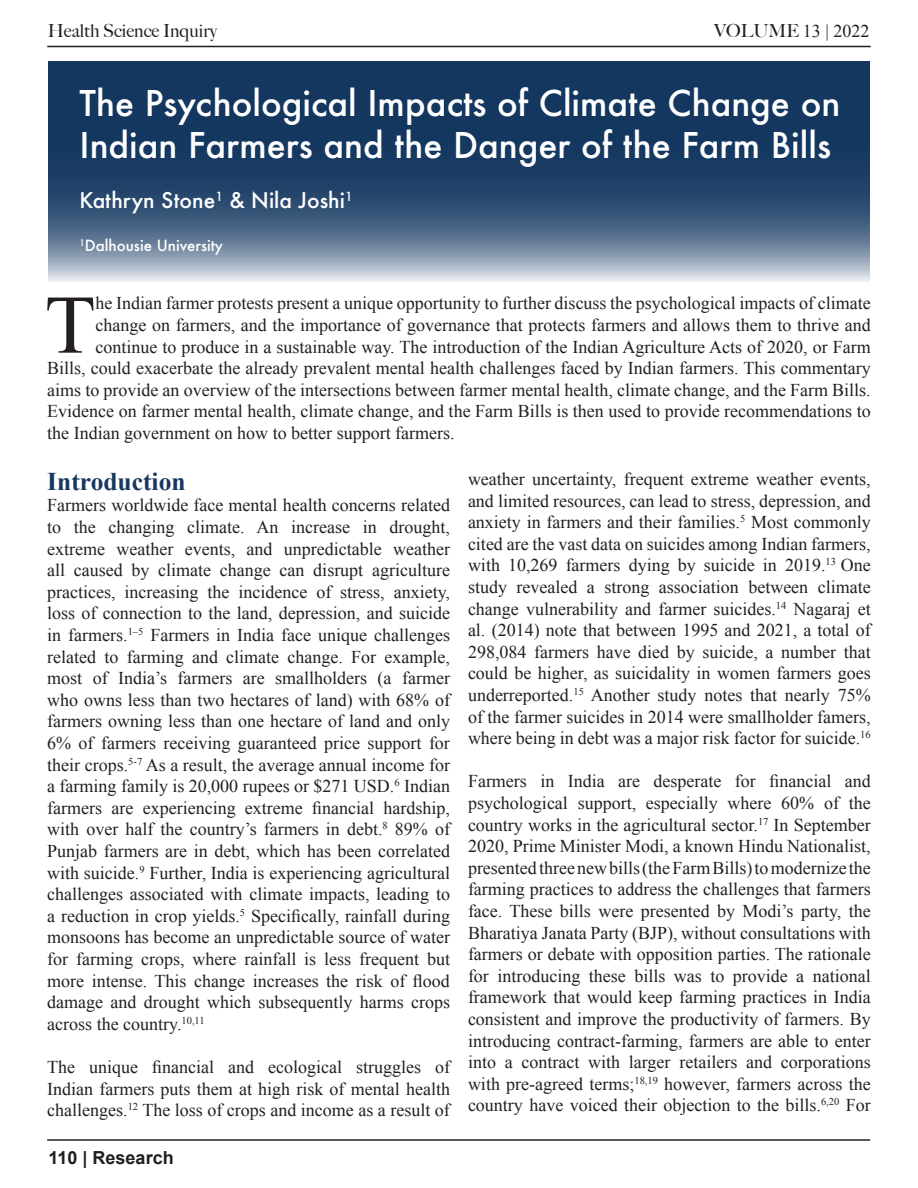
<style>
.page{position:relative;width:918px;height:1188px;background:#fff}
.page>*{position:absolute;margin:0;border:0;box-sizing:border-box;transform-origin:0 0}
.t1{font:83.25px "Times New Roman";color:#231f20}
.t2{font:500 34.5px/41.4px "Futura";color:#fff}
.t3{font:700 25.5px "Times New Roman";color:#173761}
.t4{font:500 21px "Futura";color:#fff}
.t5{font:18px/21.6px "Times New Roman";color:#231f20;text-align:justify}
.t6{font:500 18px "Big Caslon";color:#231f20}
.t7{font:700 18px "Arial";color:#231f20}
.t8{font:500 15px "Futura";color:#fff}
.s1{font-family:"Big Caslon";font-weight:500}
</style>
<div class="page">
<hr style="left:47px;top:46px;width:824px;height:1px;background:#231f20">
<hr style="left:47px;top:1139px;width:823px;height:2px;background:#231f20">
<svg style="left:48px;top:61px;width:822px;height:221px;fill:#1a3c64"></svg>
<p class="t6" style="left:48px;top:16px;width:171px">Health Science Inquiry</p>
<p class="t5" style="left:714px;top:19px;width:157px"><span class="s1">VOLUME</span> 13 | 2022</p>
<p class="t2" style="left:80px;top:82px;width:762px">The Psychological Impacts of Climate Change on<br>Indian Farmers and the Danger of the Farm Bills</p>
<p class="t4" style="left:80px;top:186px;width:275px">Kathryn Stone<sup>1</sup> &amp; Nila Joshi<sup>1</sup></p>
<p class="t8" style="left:80px;top:235px;width:145px"><sup>1</sup>Dalhousie University</p>
<p class="t1" style="left:45px;top:269px;width:52px">T</p>
<p class="t5" style="left:96px;top:292px;width:777px">he Indian farmer protests present a unique opportunity to further discuss the psychological impacts of climate</p>
<p class="t5" style="left:96px;top:314px;width:777px">change on farmers, and the importance of governance that protects farmers and allows them to thrive and</p>
<p class="t5" style="left:96px;top:336px;width:777px">continue to produce in a sustainable way. The introduction of the Indian Agriculture Acts of 2020, or Farm</p>
<p class="t5" style="left:47px;top:357px;width:825px">Bills, could exacerbate the already prevalent mental health challenges faced by Indian farmers. This commentary</p>
<p class="t5" style="left:47px;top:379px;width:825px">aims to provide an overview of the intersections between farmer mental health, climate change, and the Farm Bills.</p>
<p class="t5" style="left:47px;top:400px;width:825px">Evidence on farmer mental health, climate change, and the Farm Bills is then used to provide recommendations to</p>
<p class="t5" style="left:47px;top:422px;width:409px">the Indian government on how to better support farmers.</p>
<p class="t3" style="left:47px;top:464px;width:140px">Introduction</p>
<p class="t5" style="left:47px;top:494px;width:404px">Farmers worldwide face mental health concerns related to the changing climate. An increase in drought, extreme weather events, and unpredictable weather all caused by climate change can disrupt agriculture practices, increasing the incidence of stress, anxiety, loss of connection to the land, depression, and suicide in farmers.<sup>1–5</sup> Farmers in India face unique challenges related to farming and climate change. For example, most of India’s farmers are smallholders (a farmer who owns less than two hectares of land) with 68% of farmers owning less than one hectare of land and only 6% of farmers receiving guaranteed price support for their crops.<sup>5-7</sup> As a result, the average annual income for a farming family is 20,000 rupees or $271 USD.<sup>6</sup> Indian farmers are experiencing extreme financial hardship, with over half the country’s farmers in debt.<sup>8</sup> 89% of Punjab farmers are in debt, which has been correlated with suicide.<sup>9</sup> Further, India is experiencing agricultural challenges associated with climate impacts, leading to a reduction in crop yields.<sup>5</sup> Specifically, rainfall during monsoons has become an unpredictable source of water for farming crops, where rainfall is less frequent but more intense. This change increases the risk of flood damage and drought which subsequently harms crops across the country.<sup>10,11</sup></p>
<p class="t5" style="left:47px;top:1056px;width:404px">The unique financial and ecological struggles of Indian farmers puts them at high risk of mental health challenges.<sup>12</sup> The loss of crops and income as a result of</p>
<p class="t5" style="left:468px;top:468px;width:404px">weather uncertainty, frequent extreme weather events, and limited resources, can lead to stress, depression, and anxiety in farmers and their families.<sup>5</sup> Most commonly cited are the vast data on suicides among Indian farmers, with 10,269 farmers dying by suicide in 2019.<sup>13</sup> One study revealed a strong association between climate change vulnerability and farmer suicides.<sup>14</sup> Nagaraj et al. (2014) note that between 1995 and 2021, a total of 298,084 farmers have died by suicide, a number that could be higher, as suicidality in women farmers goes underreported.<sup>15</sup> Another study notes that nearly 75% of the farmer suicides in 2014 were smallholder famers, where being in debt was a major risk factor for suicide.<sup>16</sup></p>
<p class="t5" style="left:468px;top:770px;width:404px">Farmers in India are desperate for financial and psychological support, especially where 60% of the country works in the agricultural sector.<sup>17</sup> In September 2020, Prime Minister Modi, a known Hindu Nationalist, presented three new bills (the Farm Bills) to modernize the farming practices to address the challenges that farmers face. These bills were presented by Modi’s party, the Bharatiya Janata Party (BJP), without consultations with farmers or debate with opposition parties. The rationale for introducing these bills was to provide a national framework that would keep farming practices in India consistent and improve the productivity of farmers. By introducing contract-farming, farmers are able to enter into a contract with larger retailers and corporations with pre-agreed terms;<sup>18,19</sup> however, farmers across the country have voiced their objection to the bills.<sup>6,20</sup> For</p>
<p class="t7" style="left:49px;top:1145px;width:127px">110 | Research</p>
</div>
